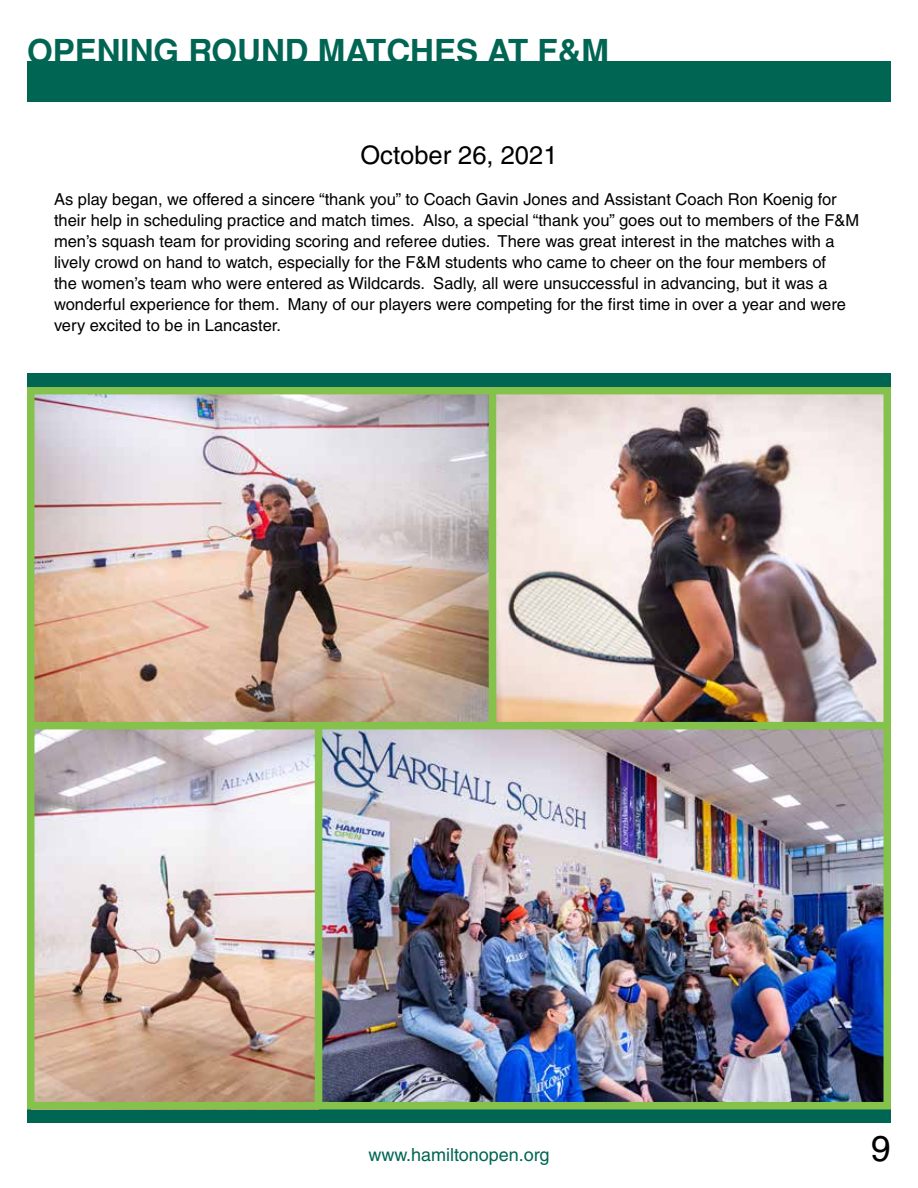
<style>
.page{position:relative;width:918px;height:1188px;background:#fff}
.page>*{position:absolute;margin:0;border:0;box-sizing:border-box;transform-origin:0 0}
.t1{font:36px "Helvetica LT Std";color:#000}
.t2{font:700 33px "Helvetica";color:#006553}
.t3{font:25.5px "Helvetica";color:#000}
.t4{font:18px "Helvetica LT Std";color:#006553}
.t5{font:16.5px/21px "Helvetica";color:#000}
</style>
<div class="page">
<div style="left:27px;top:61px;width:864px;height:41px;background:#006553"></div>
<div style="left:27px;top:1109px;width:864px;height:14px;background:#006553"></div>
<img style="left:36px;top:396px;width:453px;height:326px">
<img style="left:36px;top:729px;width:279px;height:371px">
<img style="left:496px;top:396px;width:386px;height:326px">
<img style="left:322px;top:729px;width:560px;height:371px">
<div style="left:28px;top:722px;width:862px;height:7px;background:#85c24b"></div>
<div style="left:27px;top:387px;width:864px;height:722px;border:8px solid #85c24b"></div>
<div style="left:27px;top:373px;width:864px;height:14px;background:#006553"></div>
<div style="left:315px;top:725px;width:7px;height:381px;background:#85c24b"></div>
<div style="left:489px;top:393px;width:7px;height:334px;background:#85c24b"></div>
<h2 class="t2" style="left:27px;top:32px;width:583px">OPENING ROUND MATCHES AT F&amp;M</h2>
<h3 class="t3" style="left:360px;top:140px;width:199px">October 26, 2021</h3>
<p class="t5" style="left:54px;top:189px;width:807px">As play began, we offered a sincere “thank you” to Coach Gavin Jones and Assistant Coach Ron Koenig for their help in scheduling practice and match times. Also, a special “thank you” goes out to members of the F&amp;M men’s squash team for providing scoring and referee duties. There was great interest in the matches with a lively crowd on hand to watch, especially for the F&amp;M students who came to cheer on the four members of<br>the women’s team who were entered as Wildcards. Sadly, all were unsuccessful in advancing, but it was a wonderful experience for them. Many of our players were competing for the first time in over a year and were very excited to be in Lancaster.</p>
<p class="t4" style="left:368px;top:1144px;width:183px">www.hamiltonopen.org</p>
<h1 class="t1" style="left:871px;top:1128px;width:22px">9</h1>
</div>
